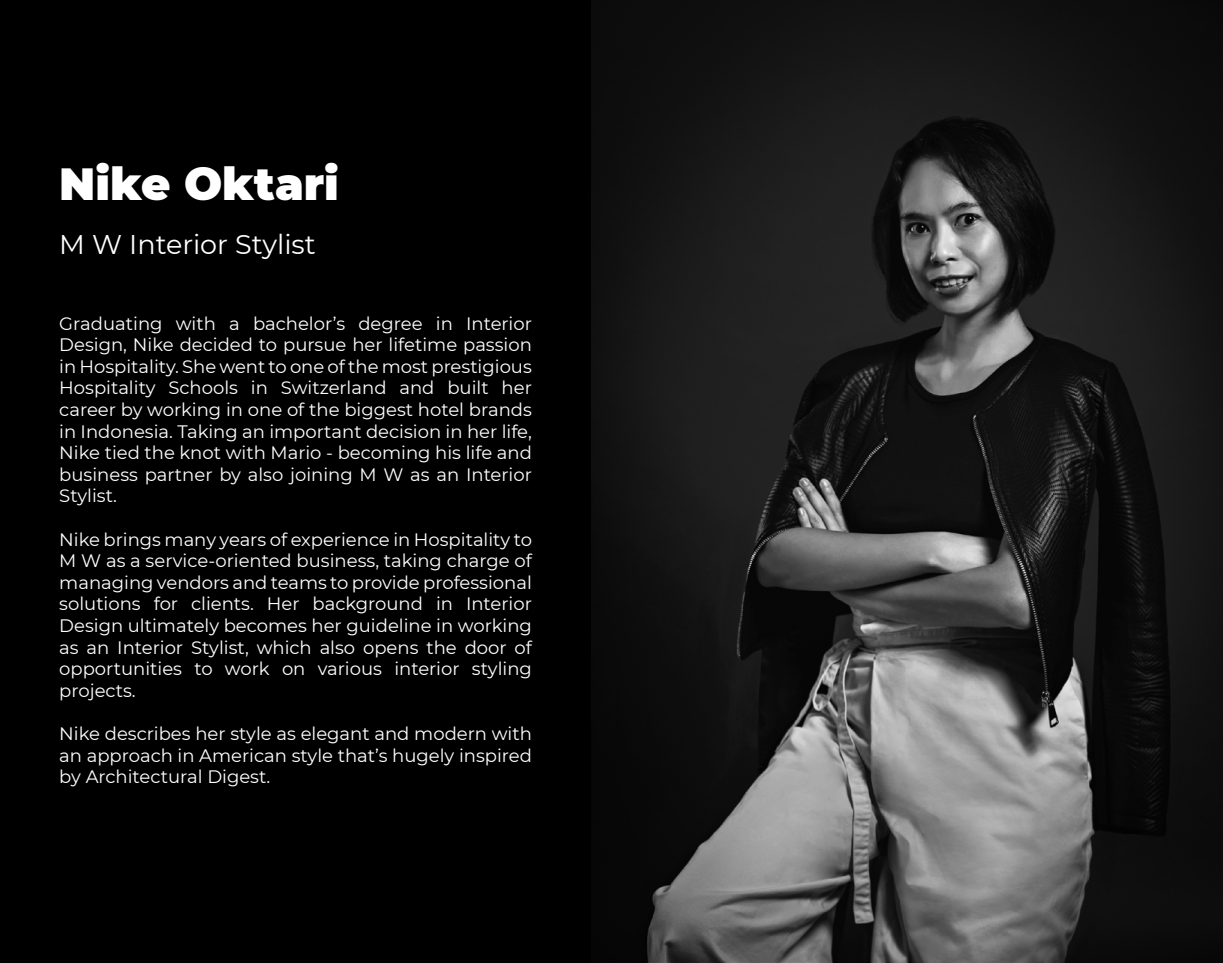
<style>
.page{position:relative;width:1223px;height:963px;background:#fff}
.page>*{position:absolute;margin:0;border:0;box-sizing:border-box;transform-origin:0 0}
.t1{font:900 45px "Montserrat";color:#fff}
.t2{font:27px "Montserrat";color:#fff}
.t3{font:18px/21.6px "Montserrat";color:#fff;text-align:justify}
</style>
<div class="page">
<div style="left:0;top:0;width:1222px;height:963px;background:#000"></div>
<img style="left:591px;top:0;width:631px;height:963px">
<h1 class="t1" style="left:59px;top:150px;width:281px">Nike Oktari</h1>
<h2 class="t2" style="left:59px;top:226px;width:258px">M W Interior Stylist</h2>
<p class="t3" style="left:59px;top:312px;width:474px">Graduating with a bachelor’s degree in Interior Design, Nike decided to pursue her lifetime passion in Hospitality. She went to one of the most prestigious Hospitality Schools in Switzerland and built her career by working in one of the biggest hotel brands in Indonesia. Taking an important decision in her life, Nike tied the knot with Mario - becoming his life and business partner by also joining M W as an Interior Stylist.</p>
<p class="t3" style="left:59px;top:528px;width:474px">Nike brings many years of experience in Hospitality to M W as a service-oriented business, taking charge of managing vendors and teams to provide professional solutions for clients. Her background in Interior Design ultimately becomes her guideline in working as an Interior Stylist, which also opens the door of opportunities to work on various interior styling projects.</p>
<p class="t3" style="left:59px;top:722px;width:474px">Nike describes her style as elegant and modern with an approach in American style that’s hugely inspired by Architectural Digest.</p>
</div>
